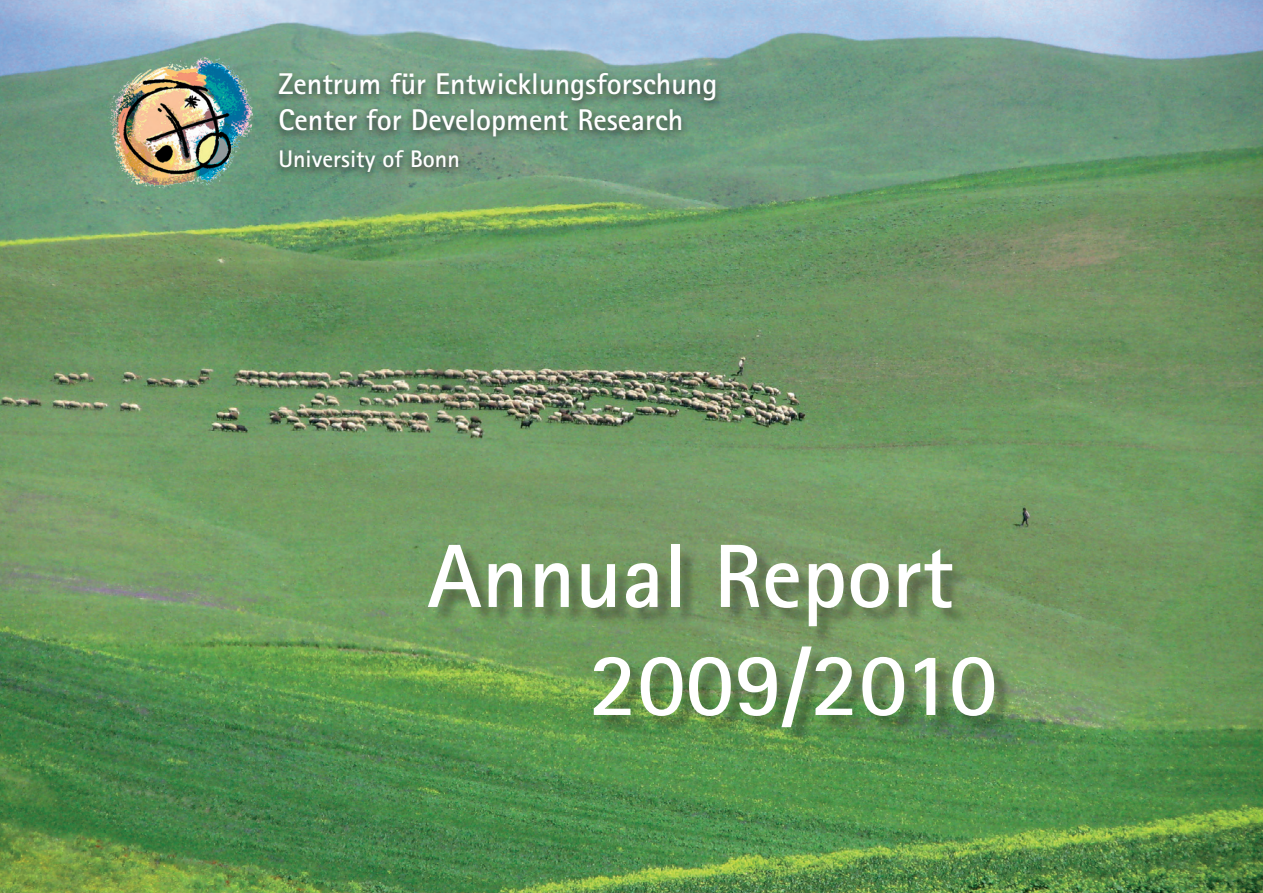
<style>
.page{position:relative;width:1263px;height:893px;background:#fff}
.page>*{position:absolute;margin:0;border:0;box-sizing:border-box;transform-origin:0 0}
.t1{font:700 90px/108px "Rotis Sans Serif";color:#fff}
.t2{font:700 30px/36px "Rotis Sans Serif";color:#fff}
.t3{font:700 24px "Rotis Sans Serif";color:#fff}
</style>
<div class="page">
<img style="left:0;top:0;width:1263px;height:893px">
<div style="left:271px;top:68px;width:452px;height:115px;background:#231f20;opacity:.85"></div>
<img style="left:108px;top:56px;width:145px;height:132px">
<div style="left:431px;top:547px;width:582px;height:198px;background:#231f20;opacity:.4"></div>
<p class="t2" style="left:278px;top:65px;width:440px">Zentrum für Entwicklungsforschung<br>Center for Development Research</p>
<p class="t3" style="left:278px;top:144px;width:183px">University of Bonn</p>
<h1 class="t1" style="left:589px;top:521px;width:410px;text-indent:-162px">Annual Report<br>2009/2010</h1>
</div>
